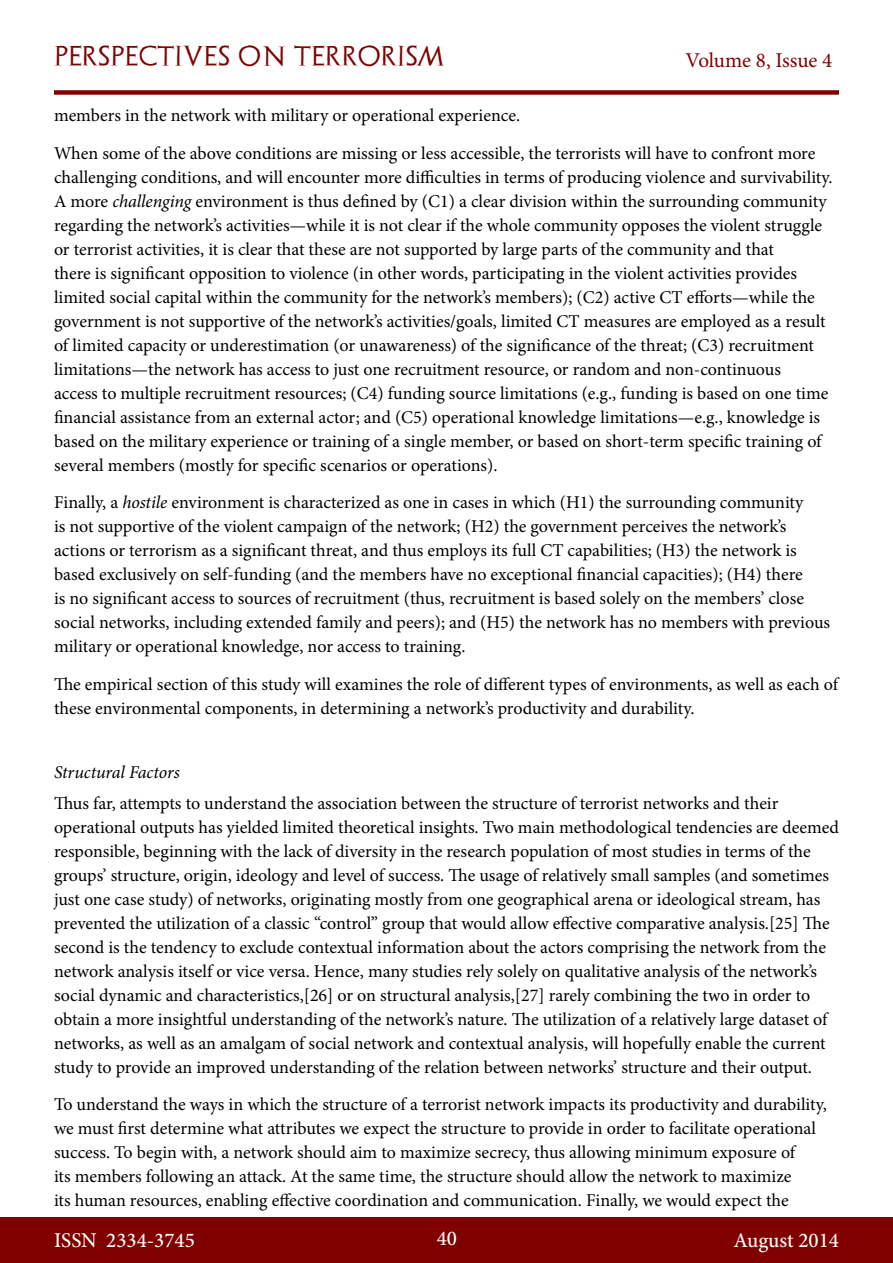
<style>
.page{position:relative;width:893px;height:1263px;background:#fff}
.page>*{position:absolute;margin:0;border:0;box-sizing:border-box;transform-origin:0 0}
.t1{font:500 21px "Minion Pro";color:#fff}
.t2{font:21px "Archeologicaps";letter-spacing:.045em;color:#800000}
.t3{font:21px "Minion Pro";letter-spacing:-.005em;color:#800000}
.t4{font:18px/24px "Minion Pro";color:#000}
.t5{font:italic 18px "Minion Pro";letter-spacing:-.01em;color:#000}
.s1{font-style:italic}
</style>
<div class="page">
<div style="left:0;top:1217px;width:893px;height:46px;background:#800000"></div>
<div style="left:54px;top:90px;width:785px;height:5px;background:#800000"></div>
<p class="t2" style="left:54px;top:43px;width:392px">PERSPECTIVES ON TERRORISM</p>
<p class="t3" style="left:686px;top:46px;width:148px">Volume 8, Issue 4</p>
<p class="t4" style="left:54px;top:97px;width:763px;line-height:37.5px">members in the network with military or operational experience.<br>When some of the above conditions are missing or less accessible, the terrorists will have to confront more</p>
<p class="t4" style="left:54px;top:165px;width:780px">challenging conditions, and will encounter more difficulties in terms of producing violence and survivability.<br>A more <span class="s1">challenging</span> environment is thus defined by (C1) a clear division within the surrounding community regarding the network’s activities—while it is not clear if the whole community opposes the violent struggle or terrorist activities, it is clear that these are not supported by large parts of the community and that<br>there is significant opposition to violence (in other words, participating in the violent activities provides limited social capital within the community for the network’s members); (C2) active CT efforts—while the government is not supportive of the network’s activities/goals, limited CT measures are employed as a result of limited capacity or underestimation (or unawareness) of the significance of the threat; (C3) recruitment limitations—the network has access to just one recruitment resource, or random and non-continuous<br>access to multiple recruitment resources; (C4) funding source limitations (e.g., funding is based on one time financial assistance from an external actor; and (C5) operational knowledge limitations—e.g., knowledge is based on the military experience or training of a single member, or based on short-term specific training of several members (mostly for specific scenarios or operations).</p>
<p class="t4" style="left:54px;top:490px;width:778px">Finally, a <span class="s1">hostile</span> environment is characterized as one in cases in which (H1) the surrounding community<br>is not supportive of the violent campaign of the network; (H2) the government perceives the network’s actions or terrorism as a significant threat, and thus employs its full CT capabilities; (H3) the network is based exclusively on self-funding (and the members have no exceptional financial capacities); (H4) there<br>is no significant access to sources of recruitment (thus, recruitment is based solely on the members’ close social networks, including extended family and peers); and (H5) the network has no members with previous military or operational knowledge, nor access to training.</p>
<p class="t4" style="left:54px;top:672px;width:785px">The empirical section of this study will examines the role of different types of environments, as well as each of these environmental components, in determining a network’s productivity and durability.</p>
<p class="t5" style="left:54px;top:760px;width:127px">Structural Factors</p>
<p class="t4" style="left:54px;top:791px;width:786px">Thus far, attempts to understand the association between the structure of terrorist networks and their operational outputs has yielded limited theoretical insights. Two main methodological tendencies are deemed responsible, beginning with the lack of diversity in the research population of most studies in terms of the groups’ structure, origin, ideology and level of success. The usage of relatively small samples (and sometimes just one case study) of networks, originating mostly from one geographical arena or ideological stream, has prevented the utilization of a classic “control” group that would allow effective comparative analysis.[25] The second is the tendency to exclude contextual information about the actors comprising the network from the network analysis itself or vice versa. Hence, many studies rely solely on qualitative analysis of the network’s social dynamic and characteristics,[26] or on structural analysis,[27] rarely combining the two in order to obtain a more insightful understanding of the network’s nature. The utilization of a relatively large dataset of networks, as well as an amalgam of social network and contextual analysis, will hopefully enable the current study to provide an improved understanding of the relation between networks’ structure and their output.</p>
<p class="t4" style="left:54px;top:1092px;width:774px">To understand the ways in which the structure of a terrorist network impacts its productivity and durability, we must first determine what attributes we expect the structure to provide in order to facilitate operational success. To begin with, a network should aim to maximize secrecy, thus allowing minimum exposure of<br>its members following an attack. At the same time, the structure should allow the network to maximize<br>its human resources, enabling effective coordination and communication. Finally, we would expect the</p>
<p class="t1" style="left:54px;top:1226px;width:142px">ISSN 2334-3745</p>
<p class="t1" style="left:437px;top:1224px;width:22px">40</p>
<p class="t1" style="left:733px;top:1226px;width:107px">August 2014</p>
</div>
